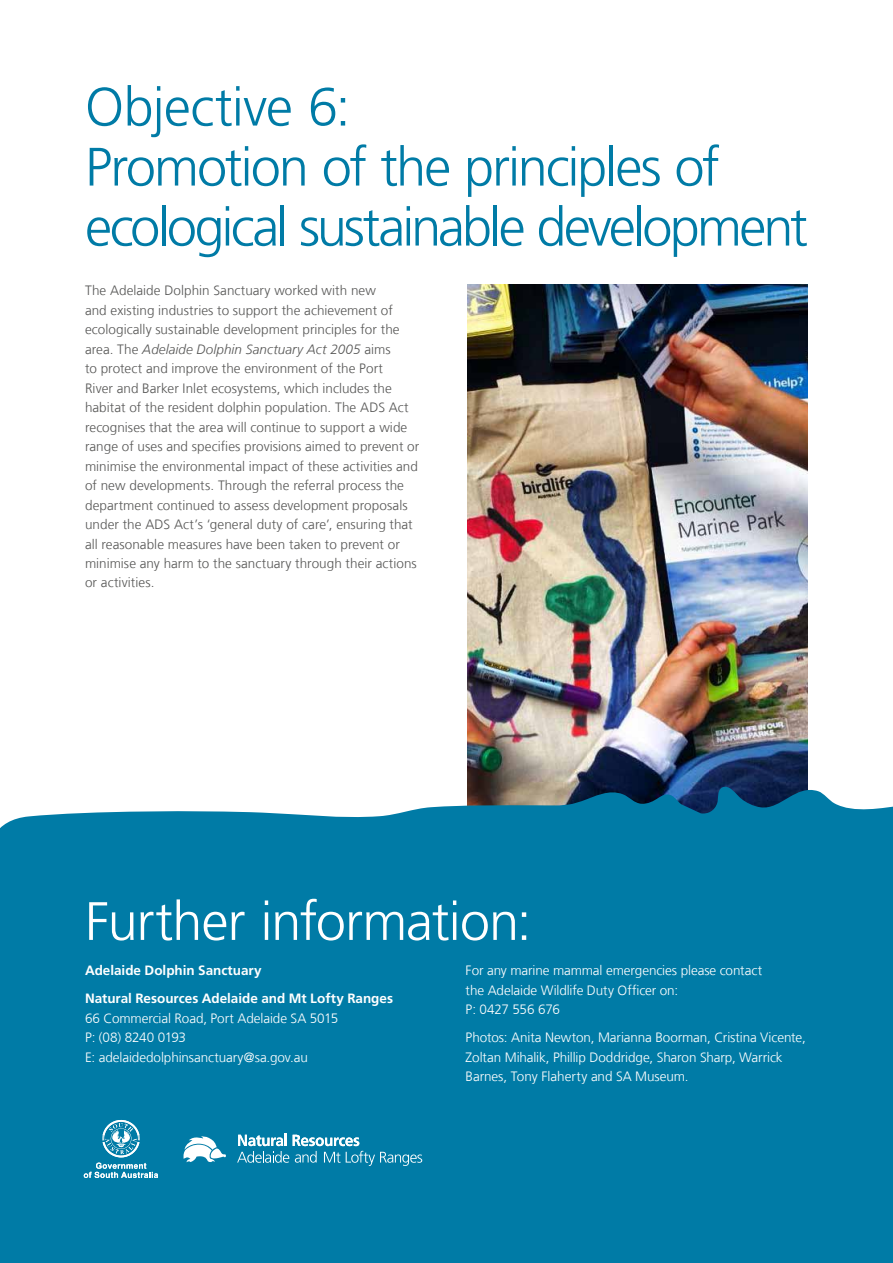
<style>
.page{position:relative;width:893px;height:1263px;background:#fff}
.page>*{position:absolute;margin:0;border:0;box-sizing:border-box;transform-origin:0 0}
.t1{font:300 54px/60px "Frutiger LT Com";letter-spacing:-.045em;color:#007ba6}
.t2{font:300 54px "Frutiger LT Com";letter-spacing:-.02em;color:#fff}
.t3{font:300 13.5px/19.5px "Frutiger LT Com";letter-spacing:.005em;color:#575756}
.t4{font:300 13.5px/19.5px "Frutiger LT Com";letter-spacing:-.005em;color:#fff}
.t5{font:700 13.5px/28px "Frutiger LT Com";color:#fff}
.s1{font-style:italic}
</style>
<div class="page">
<img style="left:468px;top:285px;width:340px;height:498px">
<div style="left:0;top:783px;width:893px;height:480px;background:#007ba6"></div>
<svg style="left:84px;top:1120px;width:74px;height:58px;background:#3295b7"></svg>
<svg style="left:183px;top:1135px;width:44px;height:27px"></svg>
<svg style="left:237px;top:1134px;width:185px;height:32px;background:#3395b7"></svg>
<h1 class="t1" style="left:85px;top:77px;width:724px">Objective 6:<br>Promotion of the principles of ecological sustainable development</h1>
<p class="t3" style="left:85px;top:281px;width:336px">The Adelaide Dolphin Sanctuary worked with new<br>and existing industries to support the achievement of ecologically sustainable development principles for the area. The <span class="s1">Adelaide Dolphin Sanctuary Act 2005</span> aims<br>to protect and improve the environment of the Port<br>River and Barker Inlet ecosystems, which includes the habitat of the resident dolphin population. The ADS Act recognises that the area will continue to support a wide range of uses and specifies provisions aimed to prevent or minimise the environmental impact of these activities and of new developments. Through the referral process the department continued to assess development proposals under the ADS Act’s ‘general duty of care’, ensuring that all reasonable measures have been taken to prevent or minimise any harm to the sanctuary through their actions or activities.</p>
<h1 class="t2" style="left:85px;top:890px;width:448px">Further information:</h1>
<p class="t5" style="left:85px;top:957px;width:310px">Adelaide Dolphin Sanctuary<br>Natural Resources Adelaide and Mt Lofty Ranges</p>
<p class="t4" style="left:85px;top:1008px;width:255px">66 Commercial Road, Port Adelaide SA 5015<br>P: (08) 8240 0193<br>E: adelaidedolphinsanctuary@sa.gov.au</p>
<p class="t4" style="left:466px;top:961px;width:298px">For any marine mammal emergencies please contact the Adelaide Wildlife Duty Officer on:<br>P: 0427 556 676</p>
<p class="t4" style="left:466px;top:1028px;width:342px">Photos: Anita Newton, Marianna Boorman, Cristina Vicente,<br>Zoltan Mihalik, Phillip Doddridge, Sharon Sharp, Warrick<br>Barnes, Tony Flaherty and SA Museum.</p>
</div>
